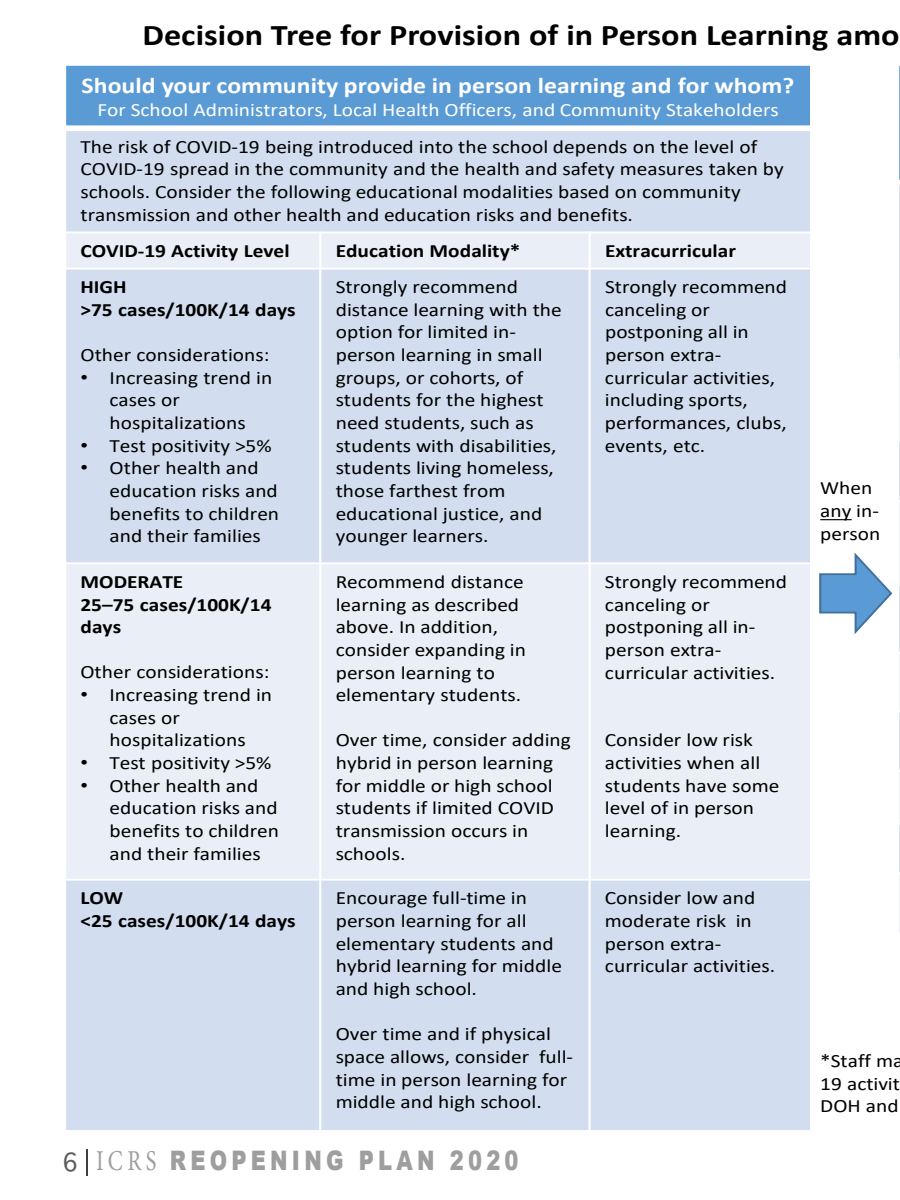
<style>
.page{position:relative;width:900px;height:1200px;background:#fff}
.page>*{position:absolute;margin:0;border:0;box-sizing:border-box;transform-origin:0 0}
.t1{font:700 30.15px "Calibri";color:#000;scale:1.14 1}
.t2{font:900 26.85px "Arial";letter-spacing:.2em;color:#9e9e9e;scale:.78 1}
.t3{font:700 22.65px "Calibri";letter-spacing:.005em;color:#fff;scale:1.14 1}
.t4{font:18.75px/22.6px "Calibri";color:#000;scale:1.14 1}
.t5{font:700 18.75px/22.6px "Calibri";color:#000;scale:1.14 1}
.t6{font:18.75px "Calibri";color:#fff;scale:1.14 1}
.s1{font-family:"Arial"}
.s2{font-family:"Sathu";font-weight:400;font-size:24px;color:#5c5c5c}
.s3{font-family:"Minion Pro";font-weight:400;font-size:28.8px}
</style>
<div class="page">
<div style="left:65px;top:65px;width:746px;height:63px;background:#5b9bd5"></div>
<div style="left:65px;top:128px;width:746px;height:104px;background:#d2deef"></div>
<div style="left:65px;top:232px;width:255px;height:37px;background:#eaeff7"></div>
<div style="left:320px;top:232px;width:270px;height:37px;background:#eaeff7"></div>
<div style="left:590px;top:232px;width:221px;height:37px;background:#eaeff7"></div>
<div style="left:65px;top:269px;width:255px;height:294px;background:#d2deef"></div>
<div style="left:320px;top:269px;width:270px;height:294px;background:#d2deef"></div>
<div style="left:590px;top:269px;width:221px;height:294px;background:#d2deef"></div>
<div style="left:65px;top:563px;width:255px;height:317px;background:#eaeff7"></div>
<div style="left:320px;top:563px;width:270px;height:317px;background:#eaeff7"></div>
<div style="left:590px;top:563px;width:221px;height:317px;background:#eaeff7"></div>
<div style="left:65px;top:880px;width:255px;height:251px;background:#d2deef"></div>
<div style="left:320px;top:880px;width:270px;height:251px;background:#d2deef"></div>
<div style="left:590px;top:880px;width:221px;height:251px;background:#d2deef"></div>
<hr style="left:319px;top:231px;width:2px;height:901px;background:#fff">
<hr style="left:589px;top:231px;width:2px;height:901px;background:#fff">
<div style="left:64px;top:125px;width:748px;height:6px;background:#fff"></div>
<hr style="left:64px;top:231px;width:748px;height:2px;background:#fff">
<hr style="left:64px;top:268px;width:748px;height:2px;background:#fff">
<hr style="left:64px;top:562px;width:748px;height:2px;background:#fff">
<hr style="left:64px;top:879px;width:748px;height:2px;background:#fff">
<hr style="left:64px;top:64px;width:2px;height:1068px;background:#fff">
<hr style="left:810px;top:64px;width:2px;height:1068px;background:#fff">
<hr style="left:64px;top:64px;width:748px;height:2px;background:#fff">
<hr style="left:64px;top:1130px;width:748px;height:2px;background:#fff">
<hr style="left:898px;top:65px;width:2px;height:118px;background:#5b9bd5">
<hr style="left:898px;top:183px;width:2px;height:176px;background:#d2deef">
<hr style="left:898px;top:359px;width:2px;height:82px;background:#eaeff7">
<hr style="left:898px;top:441px;width:2px;height:60px;background:#d2deef">
<hr style="left:898px;top:501px;width:2px;height:84px;background:#eaeff7">
<hr style="left:898px;top:585px;width:2px;height:68px;background:#d2deef">
<hr style="left:898px;top:653px;width:2px;height:59px;background:#eaeff7">
<hr style="left:898px;top:712px;width:2px;height:59px;background:#d2deef">
<hr style="left:898px;top:771px;width:2px;height:53px;background:#eaeff7">
<hr style="left:898px;top:824px;width:2px;height:49px;background:#d2deef">
<hr style="left:898px;top:873px;width:2px;height:61px;background:#eaeff7">
<hr style="left:897px;top:64px;width:2px;height:871px;background:#fff">
<svg style="left:819px;top:552px;width:81px;height:82px"></svg>
<svg style="left:820px;top:519px;width:32px;height:1px"></svg>
<hr style="left:86px;top:1149px;width:2px;height:27px;background:#000">
<h1 class="t1" style="left:142px;top:14px;width:666px">Decision Tree for Provision of in Person Learning amo</h1>
<p class="t3" style="left:82px;top:69px;width:627px">Should your community provide in person learning and for whom?</p>
<p class="t6" style="left:97px;top:97px;width:599px">For School Administrators, Local Health Officers, and Community Stakeholders</p>
<p class="t4" style="left:81px;top:135px;width:618px">The risk of COVID-19 being introduced into the school depends on the level of COVID-19 spread in the community and the health and safety measures taken by schools. Consider the following educational modalities based on community transmission and other health and education risks and benefits.</p>
<p class="t5" style="left:81px;top:239px;width:185px">COVID-19 Activity Level</p>
<p class="t5" style="left:336px;top:239px;width:164px">Education Modality*</p>
<p class="t5" style="left:605px;top:239px;width:116px">Extracurricular</p>
<p class="t5" style="left:81px;top:275px;width:190px">HIGH<br>&gt;75 cases/100K/14 days</p>
<p class="t4" style="left:81px;top:343px;width:167px">Other considerations:</p>
<p class="t4" style="left:110px;top:366px;width:144px;text-indent:-29px"><span class="s1">•</span> Increasing trend in cases or hospitalizations</p>
<p class="t4" style="left:81px;top:434px;width:169px"><span class="s1">•</span> Test positivity &gt;5%</p>
<p class="t4" style="left:110px;top:456px;width:150px;text-indent:-29px"><span class="s1">•</span> Other health and education risks and benefits to children and their families</p>
<p class="t4" style="left:336px;top:275px;width:200px">Strongly recommend distance learning with the option for limited in&shy;person learning in small groups, or cohorts, of students for the highest need students, such as students with disabilities, students living homeless, those farthest from educational justice, and younger learners.</p>
<p class="t4" style="left:605px;top:275px;width:161px">Strongly recommend canceling or postponing all in person extra&shy;curricular activities, including sports, performances, clubs, events, etc.</p>
<p class="t5" style="left:80px;top:570px;width:169px">MODERATE<br>25–75 cases/100K/14 days</p>
<p class="t4" style="left:80px;top:660px;width:167px">Other considerations:</p>
<p class="t4" style="left:110px;top:683px;width:144px;text-indent:-29px"><span class="s1">•</span> Increasing trend in cases or hospitalizations</p>
<p class="t4" style="left:80px;top:751px;width:169px"><span class="s1">•</span> Test positivity &gt;5%</p>
<p class="t4" style="left:110px;top:774px;width:150px;text-indent:-29px"><span class="s1">•</span> Other health and education risks and benefits to children and their families</p>
<p class="t4" style="left:336px;top:570px;width:168px">Recommend distance learning as described above. In addition, consider expanding in person learning to elementary students.</p>
<p class="t4" style="left:336px;top:728px;width:208px">Over time, consider adding hybrid in person learning for middle or high school students if limited COVID transmission occurs in schools.</p>
<p class="t5" style="left:80px;top:887px;width:190px">LOW<br>&lt;25 cases/100K/14 days</p>
<p class="t4" style="left:336px;top:886px;width:200px">Encourage full-time in person learning for all elementary students and hybrid learning for middle and high school.</p>
<p class="t4" style="left:336px;top:1022px;width:210px">Over time and if physical space allows, consider full&shy;time in person learning for middle and high school.</p>
<h2 class="t2" style="left:62px;top:1141px;width:587px"><span class="s2">6</span> <span class="s3">ICRS</span> REOPENING PLAN 2020</h2>
<p class="t4" style="left:605px;top:570px;width:161px">Strongly recommend canceling or postponing all in&shy;person extra&shy;curricular activities.</p>
<p class="t4" style="left:605px;top:728px;width:154px">Consider low risk activities when all students have some level of in person learning.</p>
<p class="t4" style="left:605px;top:886px;width:151px">Consider low and moderate risk in person extra&shy;curricular activities.</p>
<p class="t4" style="left:820px;top:476px;width:54px">When any in&shy;person</p>
<p class="t4" style="left:820px;top:1049px;width:74px">*Staff ma<br>19 activit<br>DOH and</p>
</div>
